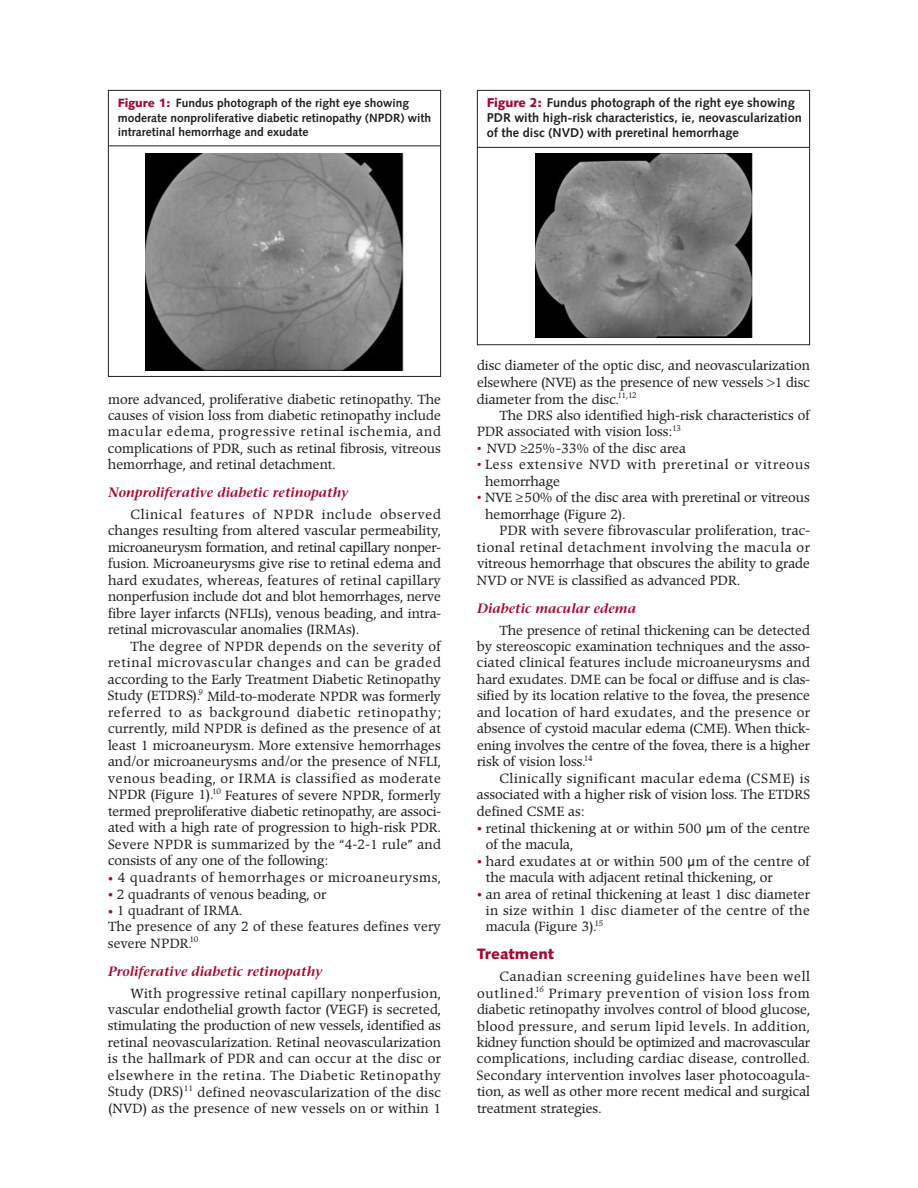
<style>
.page{position:relative;width:918px;height:1188px;background:#fff}
.page>*{position:absolute;margin:0;border:0;box-sizing:border-box;transform-origin:0 0}
.t1{font:900 15px "Syntax";letter-spacing:.005em;color:#a30a34}
.t2{font:italic 600 13.5px "Stone Serif";color:#a30a34}
.t3{font:13.2px/16.5px "Poppl Pontifex BE";color:#231f20;text-align:justify}
.t4{font:13.2px/16.5px "Poppl Pontifex BE";letter-spacing:.02em;color:#231f20}
.t5{font:13.2px/16.5px "Poppl Pontifex BE";letter-spacing:.06em;color:#231f20}
.t6{font:13.2px "Poppl Pontifex BE";letter-spacing:.045em;color:#231f20}
.t7{font:700 12.75px/15px "Syntax";color:#231f20}
.t8{font:700 12px/14.2px "Syntax";color:#231f20}
.t9{font:7.8px "Poppl Pontifex BE";color:#231f20}
.s1{font-weight:900;color:#a30a34}
.s2{font-size:15px;color:#a90332}
.s3{font-size:11.25px}
.s4{color:#a90332}
.s5{font-family:"Lucida Grande"}
</style>
<div class="page">
<img style="left:145px;top:153px;width:259px;height:217px">
<div style="left:108px;top:90px;width:333px;height:287px;border:1px solid #231f20"></div>
<hr style="left:109px;top:146px;width:331px;height:1px;background:#231f20">
<div style="left:477px;top:90px;width:333px;height:255px;border:1px solid #231f20"></div>
<hr style="left:478px;top:147px;width:331px;height:1px;background:#231f20">
<img style="left:536px;top:154px;width:217px;height:184px">
<p class="t8" style="left:118px;top:97px;width:315px"><span class="s1">Figure 1:</span> Fundus photograph of the right eye showing moderate nonproliferative diabetic retinopathy (NPDR) with intraretinal hemorrhage and exudate</p>
<p class="t7" style="left:487px;top:97px;width:317px"><span class="s1">Figure 2:</span> Fundus photograph of the right eye showing<br>PDR with high-risk characteristics, ie, neovascularization of the disc (NVD) with preretinal hemorrhage</p>
<p class="t3" style="left:108px;top:392px;width:335px">more advanced, proliferative diabetic retinopathy. The causes of vision loss from diabetic retinopathy include macular edema, progressive retinal ischemia, and complications of PDR, such as retinal fibrosis, vitreous hemorrhage, and retinal detachment.</p>
<p class="t2" style="left:108px;top:487px;width:242px">Nonproliferative diabetic retinopathy</p>
<p class="t3" style="left:108px;top:507px;width:335px;text-indent:22px">Clinical features of NPDR include observed changes resulting from altered vascular permeability, microaneurysm formation, and retinal capillary nonper&shy;fusion. Microaneurysms give rise to retinal edema and hard exudates, whereas, features of retinal capillary nonperfusion include dot and blot hemorrhages, nerve fibre layer infarcts (NFLIs), venous beading, and intra&shy;retinal microvascular anomalies (IRMAs).</p>
<p class="t3" style="left:108px;top:639px;width:335px;text-indent:22px">The degree of NPDR depends on the severity of retinal microvascular changes and can be graded according to the Early Treatment Diabetic Retinopathy Study (ETDRS).<sup>9</sup> Mild-to-moderate NPDR was formerly referred to as background diabetic retinopathy; currently, mild NPDR is defined as the presence of at least 1 microaneurysm. More extensive hemorrhages and/or microaneurysms and/or the presence of NFLI, venous beading, or IRMA is classified as moderate NPDR (Figure 1).<sup>10</sup> Features of severe NPDR, formerly termed preproliferative diabetic retinopathy, are associ&shy;ated with a high rate of progression to high-risk PDR.<br>Severe NPDR is summarized by the “4-2-1 rule” and consists of any one of the following:</p>
<p class="t6" style="left:108px;top:872px;width:334px"><span class="s2">•</span> 4 quadrants of hemorrhages or microaneurysms,</p>
<p class="t3" style="left:108px;top:887px;width:220px"><span class="s2">•</span> 2 quadrants of venous beading, or</p>
<p class="t4" style="left:108px;top:903px;width:335px"><span class="s2">•</span> 1 quadrant of IRMA.<br>The presence of any 2 of these features defines very severe NPDR.<sup>10</sup></p>
<p class="t2" style="left:108px;top:966px;width:216px">Proliferative diabetic retinopathy</p>
<p class="t3" style="left:108px;top:986px;width:335px;text-indent:23px">With progressive retinal capillary nonperfusion, vascular endothelial growth factor (VEGF) is secreted, stimulating the production of new vessels, identified as retinal neovascularization. Retinal neovascularization is the hallmark of PDR and can occur at the disc or elsewhere in the retina. The Diabetic Retinopathy Study (DRS)<sup>11</sup> defined neovascularization of the disc (NVD) as the presence of new vessels on or within 1</p>
<p class="t3" style="left:477px;top:359px;width:335px">disc diameter of the optic disc, and neovascularization elsewhere (NVE) as the presence of new vessels <span class="s3">&gt;</span>1 disc diameter from the disc.</p>
<p class="t9" style="left:617px;top:391px;width:21px">11,12</p>
<p class="t3" style="left:477px;top:408px;width:335px;text-indent:22px">The DRS also identified high-risk characteristics of<br>PDR associated with vision loss:<sup>13</sup></p>
<p class="t3" style="left:477px;top:441px;width:210px"><span class="s4">•</span> NVD ≥25%-33% of the disc area</p>
<p class="t5" style="left:485px;top:458px;width:326px;text-indent:-8px"><span class="s4">•</span> Less extensive NVD with preretinal or vitreous hemorrhage</p>
<p class="t3" style="left:485px;top:491px;width:326px;text-indent:-8px"><span class="s4">•</span> NVE ≥50% of the disc area with preretinal or vitreous hemorrhage (Figure 2).</p>
<p class="t3" style="left:477px;top:524px;width:335px;text-indent:23px">PDR with severe fibrovascular proliferation, trac&shy;tional retinal detachment involving the macula or vitreous hemorrhage that obscures the ability to grade NVD or NVE is classified as advanced PDR.</p>
<p class="t2" style="left:477px;top:603px;width:161px">Diabetic macular edema</p>
<p class="t3" style="left:477px;top:623px;width:335px;text-indent:23px">The presence of retinal thickening can be detected by stereoscopic examination techniques and the asso&shy;ciated clinical features include microaneurysms and hard exudates. DME can be focal or diffuse and is clas&shy;sified by its location relative to the fovea, the presence and location of hard exudates, and the presence or absence of cystoid macular edema (CME). When thick&shy;ening involves the centre of the fovea, there is a higher risk of vision loss.<sup>14</sup></p>
<p class="t3" style="left:477px;top:771px;width:335px;text-indent:23px">Clinically significant macular edema (CSME) is associated with a higher risk of vision loss. The ETDRS defined CSME as:</p>
<p class="t3" style="left:486px;top:821px;width:326px;text-indent:-9px"><span class="s2">•</span> retinal thickening at or within 500 <span class="s5">µ</span>m of the centre of the macula,</p>
<p class="t3" style="left:486px;top:854px;width:326px;text-indent:-9px"><span class="s2">•</span> hard exudates at or within 500 <span class="s5">µ</span>m of the centre of the macula with adjacent retinal thickening, or</p>
<p class="t3" style="left:486px;top:887px;width:326px;text-indent:-9px"><span class="s2">•</span> an area of retinal thickening at least 1 disc diameter in size within 1 disc diameter of the centre of the macula (Figure 3).<sup>15</sup></p>
<p class="t1" style="left:477px;top:948px;width:79px">Treatment</p>
<p class="t3" style="left:477px;top:969px;width:335px;text-indent:23px">Canadian screening guidelines have been well outlined.<sup>16</sup> Primary prevention of vision loss from diabetic retinopathy involves control of blood glucose, blood pressure, and serum lipid levels. In addition, kidney function should be optimized and macrovascular complications, including cardiac disease, controlled.<br>Secondary intervention involves laser photocoagula&shy;tion, as well as other more recent medical and surgical treatment strategies.</p>
</div>
